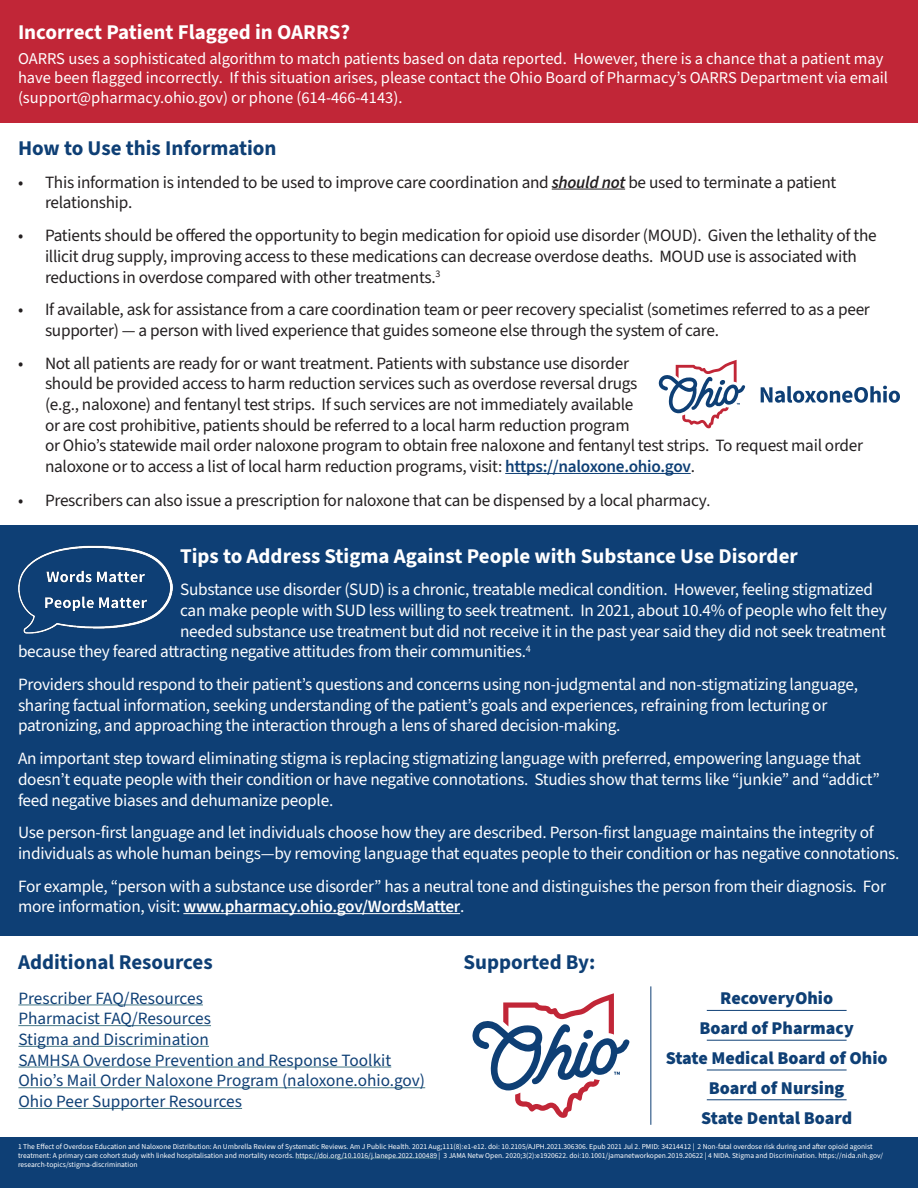
<style>
.page{position:relative;width:918px;height:1188px;background:#fff}
.page>*{position:absolute;margin:0;border:0;box-sizing:border-box;transform-origin:0 0}
.t1{font:700 21px "Source Sans 3";color:#fff}
.t2{font:700 21px "Source Sans 3";color:#0e3f75}
.t3{font:900 18px "Source Sans Pro";color:#0e3f75}
.t4{font:17.25px/20.7px "Source Sans 3";letter-spacing:-.015em;color:#fff}
.t5{font:17.25px/20.7px "Source Sans 3";letter-spacing:-.015em;color:#231f20}
.t6{font:17.25px "Source Sans 3";color:#0e3f75}
.t7{font:16.5px/19.8px "Source Sans Variable";color:#fff}
.t8{font:7.5px "Source Sans 3";color:#fff}
.s1{font-weight:600;font-style:italic}
.s2{font-weight:600;color:#0e3f75}
.s3{font-family:"Minion Pro"}
.s4{font-weight:600}
</style>
<div class="page">
<div style="left:0;top:0;width:918px;height:122px;background:#c12637"></div>
<div style="left:0;top:1138px;width:918px;height:50px;background:#0e3f75"></div>
<hr style="left:296px;top:1158px;width:141px;height:1px;background:#467886">
<hr style="left:552px;top:189px;width:73px;height:1px;background:#231f20">
<hr style="left:505px;top:473px;width:186px;height:1px;background:#0e3f75">
<svg style="left:761px;top:386px;width:139px;height:17px"></svg>
<svg style="left:659px;top:360px;width:86px;height:68px"></svg>
<hr style="left:18px;top:1005px;width:185px;height:1px;background:#467886">
<hr style="left:18px;top:1025px;width:193px;height:1px;background:#467886">
<hr style="left:18px;top:1046px;width:191px;height:1px;background:#467886">
<hr style="left:18px;top:1067px;width:373px;height:1px;background:#467886">
<hr style="left:18px;top:1087px;width:407px;height:1px;background:#467886">
<hr style="left:18px;top:1108px;width:224px;height:1px;background:#467886">
<div style="left:0;top:525px;width:918px;height:410px;background:#0e3f75"></div>
<hr style="left:183px;top:913px;width:277px;height:1px;background:#fff">
<img style="left:18px;top:545px;width:155px;height:89px">
<svg style="left:473px;top:993px;width:157px;height:125px"></svg>
<hr style="left:650px;top:986px;width:1px;height:139px;background:#0e3f75">
<hr style="left:707px;top:1010px;width:140px;height:1px;background:#0e3f75">
<hr style="left:707px;top:1040px;width:140px;height:1px;background:#0e3f75">
<hr style="left:707px;top:1070px;width:140px;height:1px;background:#0e3f75">
<hr style="left:707px;top:1099px;width:140px;height:1px;background:#0e3f75">
<p class="t1" style="left:18px;top:18px;width:334px">Incorrect Patient Flagged in OARRS?</p>
<p class="t7" style="left:18px;top:48px;width:872px">OARRS uses a sophisticated algorithm to match patients based on data reported. However, there is a chance that a patient may have been flagged incorrectly. If this situation arises, please contact the Ohio Board of Pharmacy’s OARRS Department via email (support@pharmacy.ohio.gov) or phone (614-466-4143).</p>
<p class="t2" style="left:18px;top:134px;width:260px">How to Use this Information</p>
<p class="t5" style="left:45px;top:172px;width:793px;text-indent:-27px">• This information is intended to be used to improve care coordination and <span class="s1">should not</span> be used to terminate a patient relationship.</p>
<p class="t5" style="left:45px;top:225px;width:833px;text-indent:-27px">• Patients should be offered the opportunity to begin medication for opioid use disorder (MOUD). Given the lethality of the illicit drug supply, improving access to these medications can decrease overdose deaths. MOUD use is associated with reductions in overdose compared with other treatments.<sup>3</sup></p>
<p class="t5" style="left:45px;top:299px;width:826px;text-indent:-27px">• If available, ask for assistance from a care coordination team or peer recovery specialist (sometimes referred to as a peer supporter) — a person with lived experience that guides someone else through the system of care.</p>
<p class="t5" style="left:45px;top:353px;width:820px;text-indent:-27px">• Not all patients are ready for or want treatment. Patients with substance use disorder<br>should be provided access to harm reduction services such as overdose reversal drugs<br>(e.g., naloxone) and fentanyl test strips. If such services are not immediately available<br>or are cost prohibitive, patients should be referred to a local harm reduction program<br>or Ohio’s statewide mail order naloxone program to obtain free naloxone and fentanyl test strips. To request mail order naloxone or to access a list of local harm reduction programs, visit: <span class="s2">https://naloxone.ohio.gov</span>.</p>
<p class="t5" style="left:18px;top:490px;width:694px">• Prescribers can also issue a prescription for naloxone that can be dispensed by a local pharmacy<span class="s3">.</span></p>
<p class="t1" style="left:180px;top:542px;width:619px">Tips to Address Stigma Against People with Substance Use Disorder</p>
<p class="t4" style="left:180px;top:579px;width:694px">Substance use disorder (SUD) is a chronic, treatable medical condition. However, feeling stigmatized</p>
<p class="t4" style="left:180px;top:600px;width:708px">can make people with SUD less willing to seek treatment. In 2021, about 10.4% of people who felt they</p>
<p class="t4" style="left:180px;top:621px;width:707px">needed substance use treatment but did not receive it in the past year said they did not seek treatment</p>
<p class="t4" style="left:18px;top:641px;width:514px">because they feared attracting negative attitudes from their communities.<sup>4</sup></p>
<p class="t4" style="left:18px;top:674px;width:842px">Providers should respond to their patient’s questions and concerns using non-judgmental and non-stigmatizing language, sharing factual information, seeking understanding of the patient’s goals and experiences, refraining from lecturing or patronizing, and approaching the interaction through a lens of shared decision-making.</p>
<p class="t4" style="left:18px;top:748px;width:863px">An important step toward eliminating stigma is replacing stigmatizing language with preferred, empowering language that doesn’t equate people with their condition or have negative connotations. Studies show that terms like “junkie” and “addict” feed negative biases and dehumanize people.</p>
<p class="t4" style="left:18px;top:822px;width:883px">Use person-first language and let individuals choose how they are described. Person-first language maintains the integrity of individuals as whole human beings—by removing language that equates people to their condition or has negative connotations.</p>
<p class="t4" style="left:18px;top:876px;width:870px">For example, “person with a substance use disorder” has a neutral tone and distinguishes the person from their diagnosis. For more information, visit: <span class="s4">www.pharmacy.ohio.gov/WordsMatter</span>.</p>
<p class="t2" style="left:18px;top:949px;width:196px">Additional Resources</p>
<p class="t6" style="left:18px;top:987px;width:186px">Prescriber FAQ/Resources</p>
<p class="t6" style="left:18px;top:1008px;width:194px">Pharmacist FAQ/Resources</p>
<p class="t6" style="left:18px;top:1029px;width:192px">Stigma and Discrimination</p>
<p class="t6" style="left:18px;top:1049px;width:374px">SAMHSA Overdose Prevention and Response Toolkit</p>
<p class="t6" style="left:18px;top:1070px;width:408px">Ohio’s Mail Order Naloxone Program (naloxone.ohio.gov)</p>
<p class="t6" style="left:18px;top:1091px;width:225px">Ohio Peer Supporter Resources</p>
<p class="t2" style="left:464px;top:949px;width:134px">Supported By:</p>
<p class="t3" style="left:720px;top:986px;width:115px">RecoveryOhio</p>
<p class="t3" style="left:700px;top:1016px;width:156px">Board of Pharmacy</p>
<p class="t3" style="left:666px;top:1046px;width:223px">State Medical Board of Ohio</p>
<p class="t3" style="left:709px;top:1075px;width:137px">Board of Nursing</p>
<p class="t3" style="left:701px;top:1105px;width:152px">State Dental Board</p>
<p class="t8" style="left:18px;top:1142px;width:856px">1 The Effect of Overdose Education and Naloxone Distribution: An Umbrella Review of Systematic Reviews. Am J Public Health. 2021 Aug;111(8):e1-e12. doi: 10.2105/AJPH.2021.306306. Epub 2021 Jul 2. PMID: 34214412 | 2 Non-fatal overdose risk during and after opioid agonist</p>
<p class="t8" style="left:18px;top:1151px;width:867px">treatment: A primary care cohort study with linked hospitalisation and mortality records. https://doi.org/10.1016/j.lanepe.2022.100489 | 3 JAMA Netw Open. 2020;3(2):e1920622. doi:10.1001/jamanetworkopen.2019.20622 | 4 NIDA. Stigma and Discrimination. https://nida.nih.gov/</p>
<p class="t8" style="left:18px;top:1160px;width:121px">research-topics/stigma-discrimination</p>
</div>
